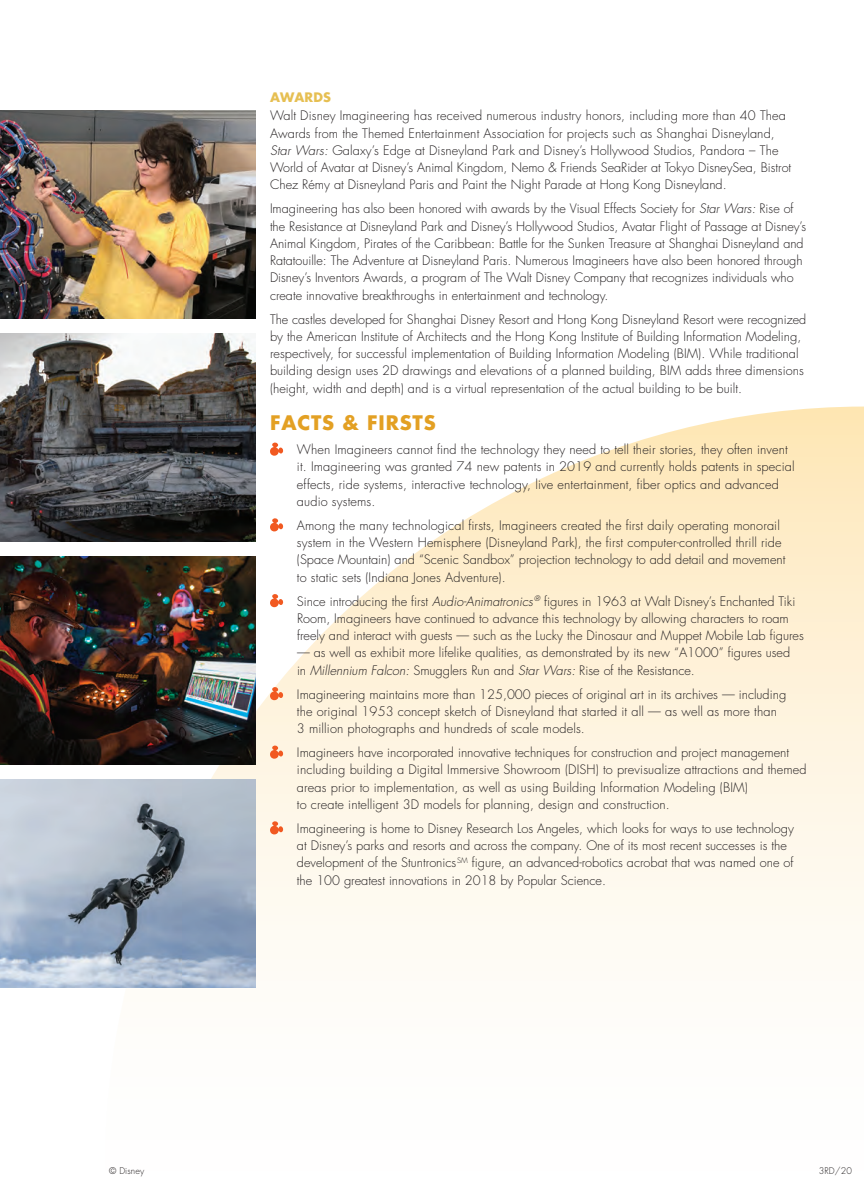
<style>
.page{position:relative;width:864px;height:1188px;background:#fff}
.page>*{position:absolute;margin:0;border:0;box-sizing:border-box;transform-origin:0 0}
.t1{font:700 19.5px "Futura";letter-spacing:.04em;color:#e3a023}
.t2{font:300 12.75px/17.2px "Futura";color:#231f20}
.t3{font:700 12.75px "Futura";letter-spacing:.01em;color:#e6bf52}
.t4{font:300 9px "Futura";letter-spacing:.01em;color:#231f20}
.s1{font-style:italic}
</style>
<div class="page">
<svg style="left:99px;top:407px;width:765px;height:581px"></svg>
<svg style="left:270px;top:443px;width:13px;height:13px"></svg>
<svg style="left:270px;top:518px;width:13px;height:13px"></svg>
<svg style="left:270px;top:594px;width:13px;height:13px"></svg>
<svg style="left:270px;top:687px;width:13px;height:13px"></svg>
<svg style="left:270px;top:746px;width:13px;height:13px"></svg>
<svg style="left:270px;top:821px;width:13px;height:13px"></svg>
<img style="left:0;top:110px;width:255px;height:209px">
<img style="left:0;top:557px;width:255px;height:208px">
<img style="left:0;top:333px;width:255px;height:209px">
<img style="left:0;top:780px;width:255px;height:208px">
<p class="t3" style="left:270px;top:88px;width:62px">AWARDS</p>
<p class="t2" style="left:270px;top:107px;width:523px">Walt Disney Imagineering has received numerous industry honors, including more than 40 Thea Awards from the Themed Entertainment Association for projects such as Shanghai Disneyland, <span class="s1">Star Wars:</span> Galaxy’s Edge at Disneyland Park and Disney’s Hollywood Studios, Pandora – The World of Avatar at Disney’s Animal Kingdom, Nemo &amp; Friends SeaRider at Tokyo DisneySea, Bistrot Chez Rémy at Disneyland Paris and Paint the Night Parade at Hong Kong Disneyland.</p>
<p class="t2" style="left:270px;top:200px;width:538px">Imagineering has also been honored with awards by the Visual Effects Society for <span class="s1">Star Wars:</span> Rise of the Resistance at Disneyland Park and Disney’s Hollywood Studios, Avatar Flight of Passage at Disney’s Animal Kingdom, Pirates of the Caribbean: Battle for the Sunken Treasure at Shanghai Disneyland and Ratatouille: The Adventure at Disneyland Paris. Numerous Imagineers have also been honored through Disney’s Inventors Awards, a program of The Walt Disney Company that recognizes individuals who create innovative breakthroughs in entertainment and technology.</p>
<p class="t2" style="left:270px;top:311px;width:538px">The castles developed for Shanghai Disney Resort and Hong Kong Disneyland Resort were recognized by the American Institute of Architects and the Hong Kong Institute of Building Information Modeling, respectively, for successful implementation of Building Information Modeling (BIM). While traditional building design uses 2D drawings and elevations of a planned building, BIM adds three dimensions (height, width and depth) and is a virtual representation of the actual building to be built.</p>
<h1 class="t1" style="left:270px;top:409px;width:167px">FACTS &amp; FIRSTS</h1>
<p class="t2" style="left:297px;top:441px;width:499px">When Imagineers cannot find the technology they need to tell their stories, they often invent it. Imagineering was granted 74 new patents in 2019 and currently holds patents in special effects, ride systems, interactive technology, live entertainment, fiber optics and advanced audio systems.</p>
<p class="t2" style="left:297px;top:517px;width:490px">Among the many technological firsts, Imagineers created the first daily operating monorail system in the Western Hemisphere (Disneyland Park), the first computer-controlled thrill ride (Space Mountain) and “Scenic Sandbox” projection technology to add detail and movement to static sets (Indiana Jones Adventure).</p>
<p class="t2" style="left:297px;top:593px;width:508px">Since introducing the first <span class="s1">Audio-Animatronics</span> <sup>®</sup> figures in 1963 at Walt Disney’s Enchanted Tiki<br>Room, Imagineers have continued to advance this technology by allowing characters to roam freely and interact with guests — such as the Lucky the Dinosaur and Muppet Mobile Lab figures</p>
<p class="t2" style="left:297px;top:644px;width:495px">— as well as exhibit more lifelike qualities, as demonstrated by its new “A1000” figures used in <span class="s1">Millennium Falcon:</span> Smugglers Run and <span class="s1">Star Wars:</span> Rise of the Resistance.</p>
<p class="t2" style="left:297px;top:686px;width:491px">Imagineering maintains more than 125,000 pieces of original art in its archives — including the original 1953 concept sketch of Disneyland that started it all — as well as more than<br>3 million photographs and hundreds of scale models.</p>
<p class="t2" style="left:297px;top:744px;width:511px">Imagineers have incorporated innovative techniques for construction and project management including building a Digital Immersive Showroom (DISH) to previsualize attractions and themed areas prior to implementation, as well as using Building Information Modeling (BIM)<br>to create intelligent 3D models for planning, design and construction.</p>
<p class="t2" style="left:297px;top:820px;width:498px">Imagineering is home to Disney Research Los Angeles, which looks for ways to use technology at Disney’s parks and resorts and across the company. One of its most recent successes is the development of the Stuntronics<sup>SM</sup> figure, an advanced-robotics acrobat that was named one of the 100 greatest innovations in 2018 by Popular Science.</p>
<p class="t4" style="left:109px;top:1165px;width:37px">© Disney</p>
<p class="t4" style="left:819px;top:1165px;width:35px">3RD/20</p>
</div>
